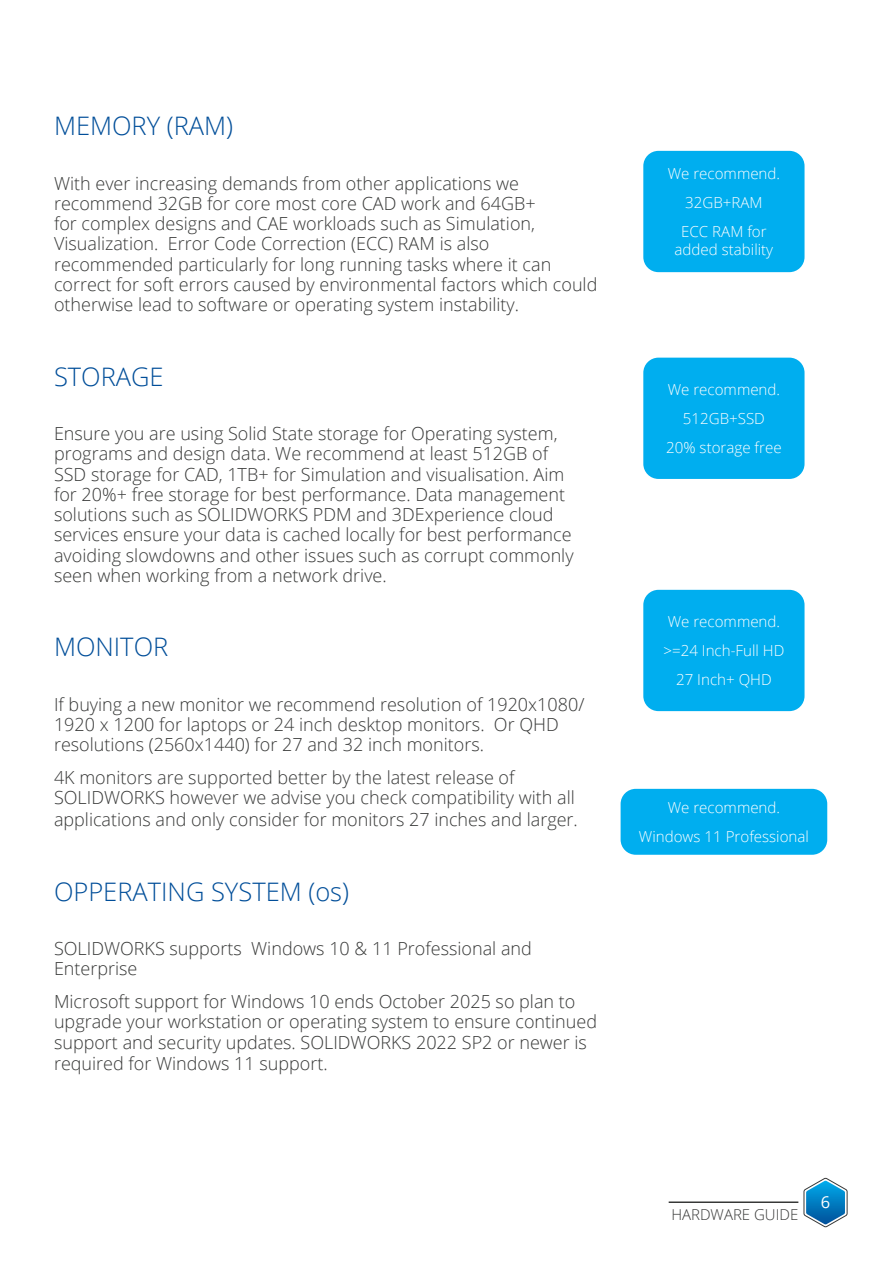
<style>
.page{position:relative;width:893px;height:1263px;background:#fff}
.page>*{position:absolute;margin:0;border:0;box-sizing:border-box;transform-origin:0 0}
.Subheader{font:300 25.5px "Open Sans";color:#014e99}
.Body_copy{font:300 18px/20.2px "Open Sans";color:#373837}
.t1{font:16.5px "Open Sans";color:#fff}
.Body_copy-2{font:300 15.15px/18.3px "Open Sans";color:#fff;text-align:center}
.t2{font:300 15px "Open Sans";color:#373837}
</style>
<div class="page">
<div style="left:643px;top:151px;width:161px;height:121px;background:#00aeef;border-radius:15px"></div>
<div style="left:643px;top:358px;width:161px;height:121px;background:#00aeef;border-radius:15px"></div>
<div style="left:643px;top:590px;width:161px;height:121px;background:#00aeef;border-radius:15px"></div>
<div style="left:621px;top:789px;width:206px;height:66px;background:#00aeef;border-radius:15px"></div>
<hr style="left:669px;top:1201px;width:129px;height:2px;background:#373837">
<svg style="left:803px;top:1177px;width:45px;height:51px"></svg>
<p class="Subheader" style="left:54px;top:109px;width:181px">MEMORY (RAM)</p>
<p class="Body_copy" style="left:54px;top:173px;width:545px">With ever increasing demands from other applications we recommend 32GB for core most core CAD work and 64GB+<br>for complex designs and CAE workloads such as Simulation, Visualization. Error Code Correction (ECC) RAM is also recommended particularly for long running tasks where it can correct for soft errors caused by environmental factors which could otherwise lead to software or operating system instability.</p>
<p class="Subheader" style="left:54px;top:359px;width:111px">STORAGE</p>
<p class="Body_copy" style="left:54px;top:423px;width:521px">Ensure you are using Solid State storage for Operating system, programs and design data. We recommend at least 512GB of SSD storage for CAD, 1TB+ for Simulation and visualisation. Aim for 20%+ free storage for best performance. Data management solutions such as SOLIDWORKS PDM and 3DExperience cloud services ensure your data is cached locally for best performance avoiding slowdowns and other issues such as corrupt commonly seen when working from a network drive.</p>
<p class="Subheader" style="left:54px;top:630px;width:116px">MONITOR</p>
<p class="Body_copy" style="left:54px;top:693px;width:532px">If buying a new monitor we recommend resolution of 1920x1080/<br>1920 x 1200 for laptops or 24 inch desktop monitors. Or QHD resolutions (2560x1440) for 27 and 32 inch monitors.</p>
<p class="Body_copy" style="left:54px;top:767px;width:525px;line-height:21px">4K monitors are supported better by the latest release of<br>SOLIDWORKS however we advise you check compatibility with all applications and only consider for monitors 27 inches and larger.</p>
<p class="Subheader" style="left:54px;top:874px;width:297px">OPPERATING SYSTEM (os)</p>
<p class="Body_copy" style="left:54px;top:938px;width:479px">SOLIDWORKS supports Windows 10 &amp; 11 Professional and<br>Enterprise</p>
<p class="Body_copy" style="left:54px;top:991px;width:545px;line-height:20.7px">Microsoft support for Windows 10 ends October 2025 so plan to upgrade your workstation or operating system to ensure continued support and security updates. SOLIDWORKS 2022 SP2 or newer is required for Windows 11 support.</p>
<p class="Body_copy-2" style="left:668px;top:164px;width:114px">We recommend.</p>
<p class="Body_copy-2" style="left:685px;top:193px;width:79px">32GB+RAM</p>
<p class="Body_copy-2" style="left:675px;top:222px;width:100px">ECC RAM for added stability</p>
<p class="Body_copy-2" style="left:668px;top:380px;width:114px">We recommend.</p>
<p class="Body_copy-2" style="left:683px;top:409px;width:84px">512GB+SSD</p>
<p class="Body_copy-2" style="left:666px;top:438px;width:117px">20% storage free</p>
<p class="Body_copy-2" style="left:668px;top:612px;width:114px">We recommend.</p>
<p class="Body_copy-2" style="left:663px;top:641px;width:122px">&gt;=24 Inch-Full HD</p>
<p class="Body_copy-2" style="left:676px;top:670px;width:97px">27 Inch+ QHD</p>
<p class="Body_copy-2" style="left:668px;top:798px;width:114px">We recommend.</p>
<p class="Body_copy-2" style="left:639px;top:827px;width:171px">Windows 11 Professional</p>
<p class="t2" style="left:671px;top:1204px;width:129px">HARDWARE GUIDE</p>
<p class="t1" style="left:821px;top:1191px;width:11px">6</p>
</div>
